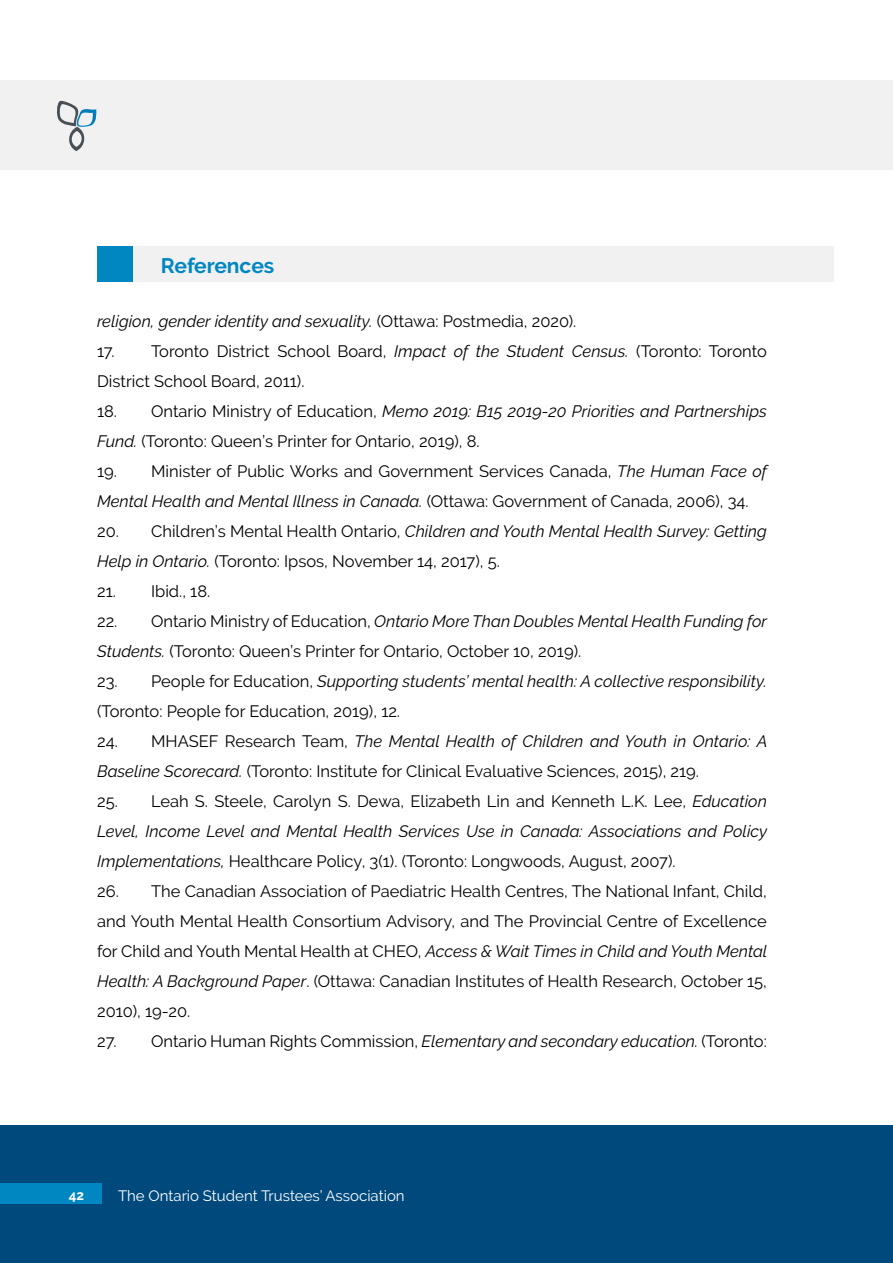
<style>
.page{position:relative;width:893px;height:1263px;background:#fff}
.page>*{position:absolute;margin:0;border:0;box-sizing:border-box;transform-origin:0 0}
.t1{font:700 21px "Raleway";letter-spacing:-.005em;color:#0087c2}
.t2{font:16.5px/30px "Raleway";color:#000}
.t3{font:italic 16.5px "Raleway";color:#000}
.t4{font:15px "Raleway";color:#fff}
.t5{font:700 13.5px "Raleway";color:#fff}
.s1{font-style:normal}
.s2{font-style:italic}
</style>
<div class="page">
<div style="left:0;top:1125px;width:893px;height:138px;background:#00497c"></div>
<div style="left:0;top:80px;width:893px;height:89px;background:#f1f1f2"></div>
<div style="left:0;top:1183px;width:102px;height:21px;background:#0087c2"></div>
<svg style="left:57px;top:100px;width:40px;height:51px"></svg>
<div style="left:97px;top:246px;width:737px;height:35px;background:#f1f1f2"></div>
<div style="left:97px;top:246px;width:35px;height:35px;background:#0087c2"></div>
<p class="t1" style="left:161px;top:254px;width:115px">References</p>
<p class="t3" style="left:97px;top:311px;width:481px">religion, gender identity and sexuality. <span class="s1">(Ottawa: Postmedia, 2020).</span></p>
<p class="t2" style="left:97px;top:336px;width:671px">17. Toronto District School Board, <span class="s2">Impact of the Student Census.</span> (Toronto: Toronto<br>District School Board, 2011).</p>
<p class="t2" style="left:97px;top:396px;width:671px">18. Ontario Ministry of Education, <span class="s2">Memo 2019: B15 2019-20 Priorities and Partnerships<br>Fund.</span> (Toronto: Queen’s Printer for Ontario, 2019), 8.</p>
<p class="t2" style="left:97px;top:456px;width:671px">19. Minister of Public Works and Government Services Canada, <span class="s2">The Human Face of<br>Mental Health and Mental Illness in Canada.</span> (Ottawa: Government of Canada, 2006), 34.</p>
<p class="t2" style="left:97px;top:516px;width:671px">20. Children’s Mental Health Ontario, <span class="s2">Children and Youth Mental Health Survey: Getting<br>Help in Ontario.</span> (Toronto: Ipsos, November 14, 2017), 5.</p>
<p class="t2" style="left:97px;top:576px;width:115px">21. Ibid., 18.</p>
<p class="t2" style="left:97px;top:606px;width:671px">22. Ontario Ministry of Education, <span class="s2">Ontario More Than Doubles Mental Health Funding for<br>Students.</span> (Toronto: Queen’s Printer for Ontario, October 10, 2019).</p>
<p class="t2" style="left:97px;top:666px;width:671px">23. People for Education, <span class="s2">Supporting students’ mental health: A collective responsibility. </span>(Toronto: People for Education, 2019), 12.</p>
<p class="t2" style="left:97px;top:726px;width:672px">24. MHASEF Research Team, <span class="s2">The Mental Health of Children and Youth in Ontario: A<br>Baseline Scorecard.</span> (Toronto: Institute for Clinical Evaluative Sciences, 2015), 219.</p>
<p class="t2" style="left:97px;top:786px;width:671px;text-align:justify">25. Leah S. Steele, Carolyn S. Dewa, Elizabeth Lin and Kenneth L.K. Lee, <span class="s2">Education Level, Income Level and Mental Health Services Use in Canada: Associations and Policy Implementations,</span> Healthcare Policy, 3(1). (Toronto: Longwoods, August, 2007).</p>
<p class="t2" style="left:97px;top:876px;width:672px;text-align:justify">26. The Canadian Association of Paediatric Health Centres, The National Infant, Child, and Youth Mental Health Consortium Advisory, and The Provincial Centre of Excellence for Child and Youth Mental Health at CHEO, <span class="s2">Access &amp; Wait Times in Child and Youth Mental Health: A Background Paper</span>. (Ottawa: Canadian Institutes of Health Research, October 15, 2010), 19-20.</p>
<p class="t2" style="left:97px;top:1026px;width:671px">27. Ontario Human Rights Commission, <span class="s2">Elementary and secondary education.</span> (Toronto:</p>
<p class="t5" style="left:69px;top:1188px;width:17px">42</p>
<p class="t4" style="left:118px;top:1187px;width:288px">The Ontario Student Trustees’ Association</p>
</div>
